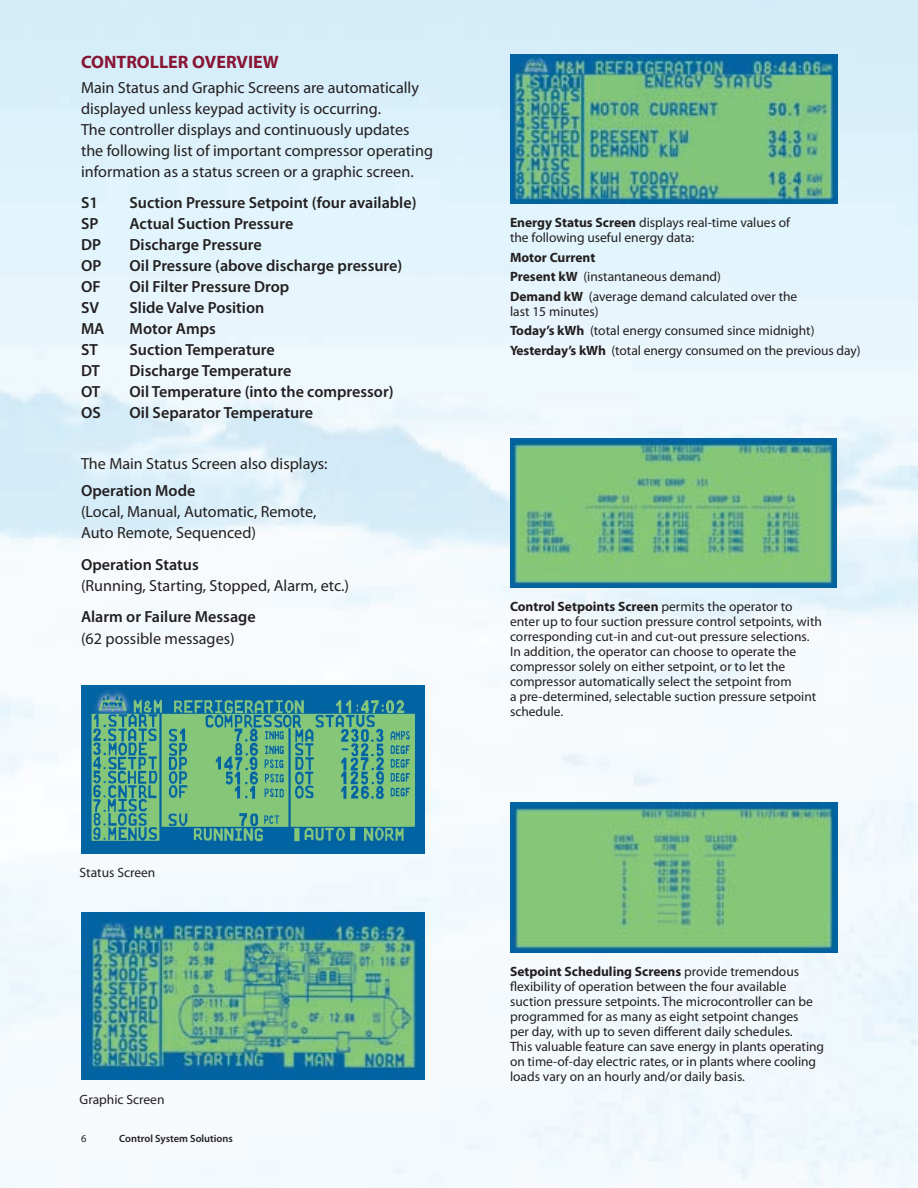
<style>
.page{position:relative;width:918px;height:1188px;background:#fff}
.page>*{position:absolute;margin:0;border:0;box-sizing:border-box;transform-origin:0 0}
.t1{font:700 18px "Myriad Pro";color:#881534}
.t2{font:16.2px/21px "Myriad Pro";color:#231f20}
.t3{font:600 16.2px "Myriad Pro";color:#231f20}
.t4{font:13.5px/15px "Myriad Pro";color:#231f20}
.t5{font:600 10.5px "Myriad Pro";color:#231f20}
.t6{font:10.5px "Myriad Pro";color:#231f20}
.s1{font-weight:700}
</style>
<div class="page">
<img style="left:0;top:0;width:918px;height:1188px">
<img style="left:81px;top:685px;width:343px;height:168px">
<img style="left:81px;top:912px;width:343px;height:168px">
<img style="left:510px;top:54px;width:327px;height:150px">
<img style="left:510px;top:439px;width:327px;height:149px">
<img style="left:510px;top:803px;width:327px;height:149px">
<h1 class="t1" style="left:81px;top:51px;width:199px">CONTROLLER OVERVIEW</h1>
<p class="t2" style="left:81px;top:77px;width:354px">Main Status and Graphic Screens are automatically displayed unless keypad activity is occurring.<br>The controller displays and continuously updates the following list of important compressor operating information as a status screen or a graphic screen.</p>
<p class="t3" style="left:81px;top:194px;width:19px">S1</p>
<p class="t3" style="left:130px;top:194px;width:289px">Suction Pressure Setpoint (four available)</p>
<p class="t3" style="left:81px;top:215px;width:19px">SP</p>
<p class="t3" style="left:130px;top:215px;width:165px">Actual Suction Pressure</p>
<p class="t3" style="left:81px;top:236px;width:22px">DP</p>
<p class="t3" style="left:130px;top:236px;width:134px">Discharge Pressure</p>
<p class="t3" style="left:81px;top:257px;width:22px">OP</p>
<p class="t3" style="left:130px;top:257px;width:274px">Oil Pressure (above discharge pressure)</p>
<p class="t3" style="left:81px;top:278px;width:21px">OF</p>
<p class="t3" style="left:130px;top:278px;width:161px">Oil Filter Pressure Drop</p>
<p class="t3" style="left:81px;top:299px;width:20px">SV</p>
<p class="t3" style="left:130px;top:299px;width:136px">Slide Valve Position</p>
<p class="t3" style="left:81px;top:320px;width:25px">MA</p>
<p class="t3" style="left:130px;top:320px;width:88px">Motor Amps</p>
<p class="t3" style="left:81px;top:341px;width:18px">ST</p>
<p class="t3" style="left:130px;top:341px;width:147px">Suction Temperature</p>
<p class="t3" style="left:81px;top:362px;width:21px">DT</p>
<p class="t3" style="left:130px;top:362px;width:163px">Discharge Temperature</p>
<p class="t3" style="left:81px;top:383px;width:21px">OT</p>
<p class="t3" style="left:130px;top:383px;width:266px">Oil Temperature (into the compressor)</p>
<p class="t3" style="left:81px;top:404px;width:21px">OS</p>
<p class="t3" style="left:130px;top:404px;width:185px">Oil Separator Temperature</p>
<p class="t2" style="left:81px;top:454px;width:248px">The Main Status Screen also displays:</p>
<p class="t3" style="left:81px;top:482px;width:116px">Operation Mode</p>
<p class="t2" style="left:81px;top:502px;width:237px">(Local, Manual, Automatic, Remote,<br>Auto Remote, Sequenced)</p>
<p class="t3" style="left:81px;top:556px;width:119px">Operation Status</p>
<p class="t2" style="left:81px;top:575px;width:270px">(Running, Starting, Stopped, Alarm, etc.)</p>
<p class="t3" style="left:81px;top:608px;width:176px">Alarm or Failure Message</p>
<p class="t2" style="left:81px;top:628px;width:155px">(62 possible messages)</p>
<p class="t4" style="left:80px;top:865px;width:77px">Status Screen</p>
<p class="t4" style="left:80px;top:1092px;width:86px">Graphic Screen</p>
<p class="t6" style="left:81px;top:1133px;width:7px">6</p>
<p class="t5" style="left:119px;top:1133px;width:115px">Control System Solutions</p>
<p class="t4" style="left:510px;top:216px;width:282px"><span class="s1">Energy Status Screen</span> displays real-time values of the following useful energy data:</p>
<p class="t4" style="left:510px;top:248px;width:289px;line-height:19.5px"><span class="s1">Motor Current<br>Present kW</span> (instantaneous demand)<br><span class="s1">Demand kW</span> (average demand calculated over the</p>
<p class="t4" style="left:510px;top:302px;width:352px;line-height:19.5px">last 15 minutes)<br><span class="s1">Today’s kWh</span> (total energy consumed since midnight)<br><span class="s1">Yesterday’s kWh</span> (total energy consumed on the previous day)</p>
<p class="t4" style="left:510px;top:600px;width:313px"><span class="s1">Control Setpoints Screen</span> permits the operator to enter up to four suction pressure control setpoints, with corresponding cut-in and cut-out pressure selections.<br>In addition, the operator can choose to operate the compressor solely on either setpoint, or to let the compressor automatically select the setpoint from<br>a pre-determined, selectable suction pressure setpoint schedule.</p>
<p class="t4" style="left:510px;top:964px;width:316px"><span class="s1">Setpoint Scheduling Screens</span> provide tremendous flexibility of operation between the four available suction pressure setpoints. The microcontroller can be programmed for as many as eight setpoint changes<br>per day, with up to seven different daily schedules.<br>This valuable feature can save energy in plants operating on time-of-day electric rates, or in plants where cooling loads vary on an hourly and/or daily basis.</p>
</div>
